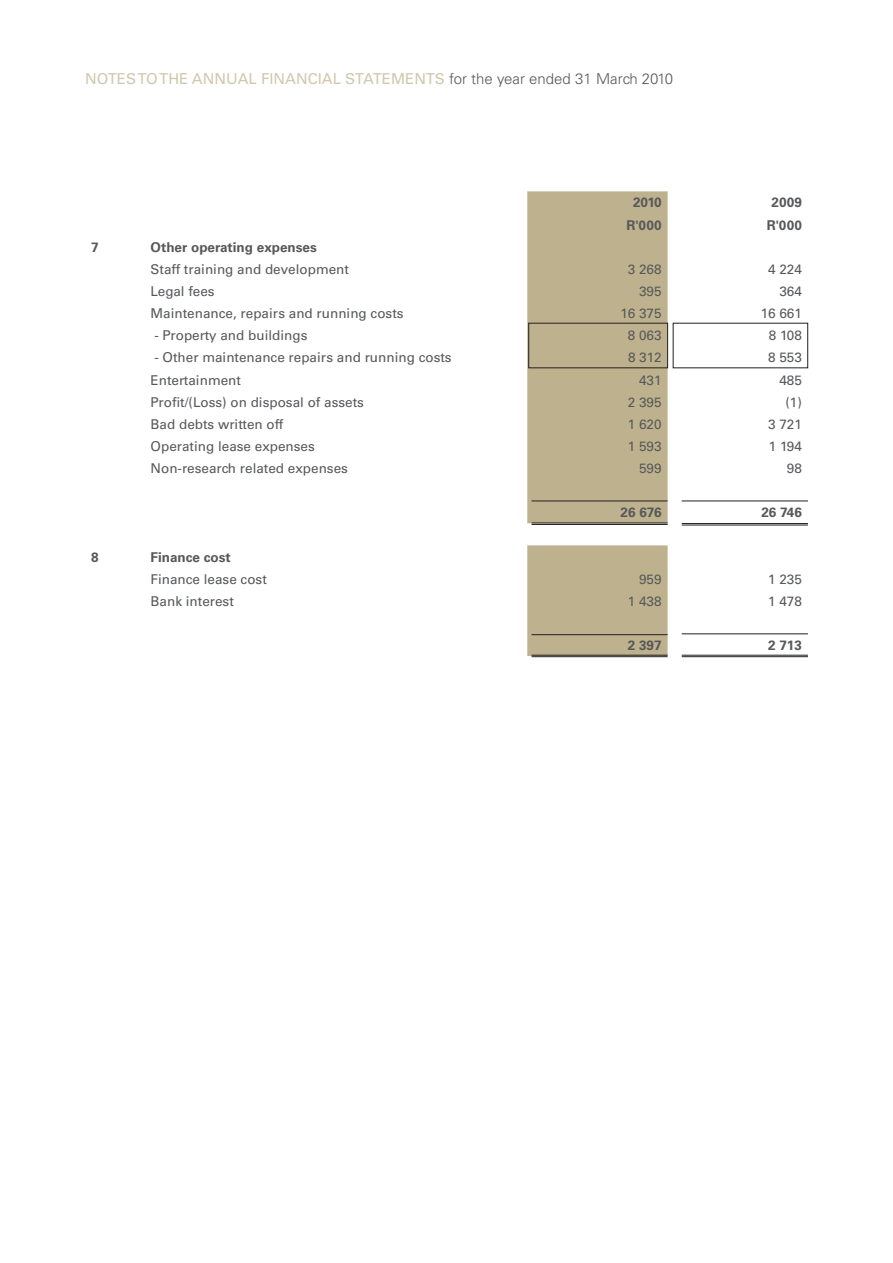
<style>
.page{position:relative;width:893px;height:1263px;background:#fff}
.page>*{position:absolute;margin:0;border:0;box-sizing:border-box;transform-origin:0 0}
.t1{font:15px "Univers";color:#d0c8ac}
.t2{font:13.5px "Univers";color:#57585a}
.t3{font:700 13.5px "Univers";color:#57585a}
.s1{font-weight:300;color:#57585a}
</style>
<div class="page">
<svg style="left:527px;top:191px;width:141px;height:465px;background:#c0b593"></svg>
<div style="left:528px;top:323px;width:140px;height:45px;border:1px solid #231f20"></div>
<hr style="left:531px;top:634px;width:137px;height:1px;background:#231f20">
<hr style="left:531px;top:501px;width:137px;height:1px;background:#231f20">
<hr style="left:682px;top:634px;width:126px;height:1px;background:#231f20">
<hr style="left:531px;top:656px;width:137px;height:1px;background:#231f20">
<hr style="left:682px;top:656px;width:126px;height:1px;background:#231f20">
<hr style="left:531px;top:655px;width:137px;height:1px;background:#231f20">
<hr style="left:682px;top:655px;width:126px;height:1px;background:#231f20">
<hr style="left:682px;top:501px;width:126px;height:1px;background:#231f20">
<hr style="left:531px;top:524px;width:137px;height:1px;background:#231f20">
<hr style="left:682px;top:525px;width:126px;height:1px;background:#231f20">
<hr style="left:531px;top:523px;width:137px;height:1px;background:#231f20">
<hr style="left:682px;top:523px;width:126px;height:1px;background:#231f20">
<p class="t1" style="left:85px;top:70px;width:589px">NOTES TO THE ANNUAL FINANCIAL STATEMENTS <span class="s1">for the year ended 31 March 2010</span></p>
<p class="t3" style="left:633px;top:195px;width:30px">2010</p>
<p class="t3" style="left:772px;top:195px;width:32px">2009</p>
<p class="t3" style="left:626px;top:217px;width:37px">R'000</p>
<p class="t3" style="left:767px;top:217px;width:37px">R'000</p>
<p class="t3" style="left:91px;top:239px;width:9px">7</p>
<p class="t3" style="left:151px;top:239px;width:168px">Other operating expenses</p>
<p class="t2" style="left:151px;top:261px;width:200px">Staff training and development</p>
<p class="t2" style="left:628px;top:261px;width:35px">3 268</p>
<p class="t2" style="left:768px;top:261px;width:35px">4 224</p>
<p class="t2" style="left:151px;top:283px;width:66px">Legal fees</p>
<p class="t2" style="left:639px;top:283px;width:24px">395</p>
<p class="t2" style="left:779px;top:283px;width:24px">364</p>
<p class="t2" style="left:151px;top:305px;width:255px">Maintenance, repairs and running costs</p>
<p class="t2" style="left:620px;top:305px;width:43px">16 375</p>
<p class="t2" style="left:761px;top:305px;width:43px">16 661</p>
<p class="t2" style="left:154px;top:327px;width:155px">- Property and buildings</p>
<p class="t2" style="left:628px;top:327px;width:35px">8 063</p>
<p class="t2" style="left:769px;top:327px;width:35px">8 108</p>
<p class="t2" style="left:154px;top:350px;width:299px">- Other maintenance repairs and running costs</p>
<p class="t2" style="left:628px;top:350px;width:35px">8 312</p>
<p class="t2" style="left:768px;top:350px;width:35px">8 553</p>
<p class="t2" style="left:151px;top:372px;width:92px">Entertainment</p>
<p class="t2" style="left:639px;top:372px;width:24px">431</p>
<p class="t2" style="left:779px;top:372px;width:24px">485</p>
<p class="t2" style="left:151px;top:394px;width:215px">Profit/(Loss) on disposal of assets</p>
<p class="t2" style="left:628px;top:394px;width:35px">2 395</p>
<p class="t2" style="left:785px;top:394px;width:18px">(1)</p>
<p class="t2" style="left:151px;top:416px;width:134px">Bad debts written off</p>
<p class="t2" style="left:628px;top:416px;width:35px">1 620</p>
<p class="t2" style="left:768px;top:416px;width:35px">3 721</p>
<p class="t2" style="left:151px;top:438px;width:166px">Operating lease expenses</p>
<p class="t2" style="left:628px;top:438px;width:35px">1 593</p>
<p class="t2" style="left:769px;top:438px;width:34px">1 194</p>
<p class="t2" style="left:151px;top:460px;width:199px">Non-research related expenses</p>
<p class="t2" style="left:639px;top:460px;width:24px">599</p>
<p class="t2" style="left:787px;top:460px;width:17px">98</p>
<p class="t3" style="left:621px;top:505px;width:43px">26 676</p>
<p class="t3" style="left:761px;top:505px;width:42px">26 746</p>
<p class="t3" style="left:91px;top:549px;width:9px">8</p>
<p class="t3" style="left:151px;top:549px;width:82px">Finance cost</p>
<p class="t2" style="left:151px;top:571px;width:118px">Finance lease cost</p>
<p class="t2" style="left:639px;top:571px;width:24px">959</p>
<p class="t2" style="left:768px;top:571px;width:35px">1 235</p>
<p class="t2" style="left:151px;top:593px;width:85px">Bank interest</p>
<p class="t2" style="left:628px;top:593px;width:35px">1 438</p>
<p class="t2" style="left:768px;top:593px;width:35px">1 478</p>
<p class="t3" style="left:628px;top:637px;width:35px">2 397</p>
<p class="t3" style="left:768px;top:637px;width:35px">2 713</p>
</div>
